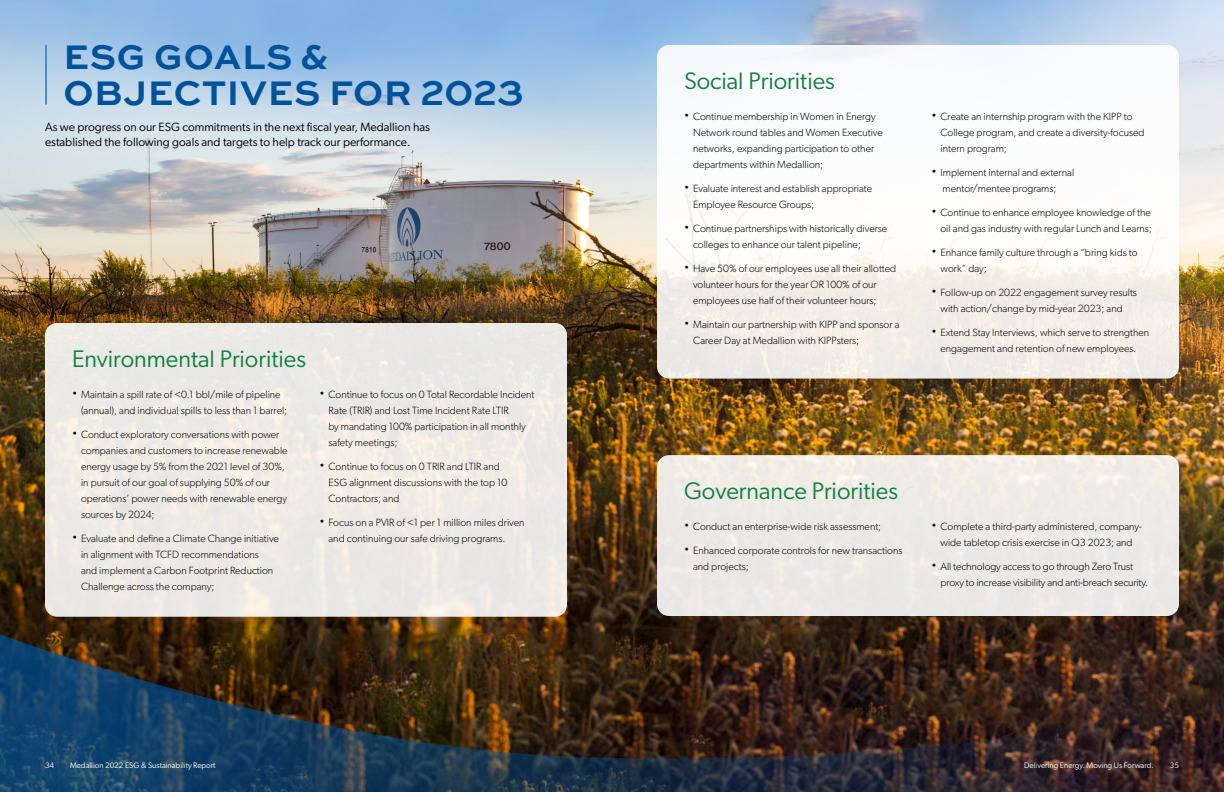
<style>
.page{position:relative;width:1224px;height:792px;background:#fff}
.page>*{position:absolute;margin:0;border:0;box-sizing:border-box;transform-origin:0 0}
.Header_1{font:700 36px/36px "Sweet Sans Pro";letter-spacing:.02em;color:#00539b}
.Header_2{font:24px "Gibson";color:#138141}
.Divider_Intro_Copy{font:12px/15px "Gibson";color:#000}
.t1{font:300 10.5px/16px "Gibson";color:#000}
.t2{font:8px "Gibson";color:#fff}
</style>
<div class="page">
<img style="left:0;top:0;width:1224px;height:624px">
<svg style="left:0;top:624px;width:1224px;height:168px;background:#2f2c2a"></svg>
<div style="left:45px;top:323px;width:522px;height:294px;background:#eceae6;border-radius:12px"></div>
<hr style="left:45px;top:45px;width:2px;height:60px;background:#4392cf">
<div style="left:657px;top:45px;width:522px;height:334px;background:linear-gradient(to bottom,#fdffff,#f3eee7);border-radius:12px"></div>
<div style="left:657px;top:455px;width:522px;height:161px;background:#eceae7;border-radius:12px"></div>
<p class="Header_1" style="left:63px;top:36px;width:462px">ESG GOALS &amp;<br>OBJECTIVES FOR 2023</p>
<p class="Divider_Intro_Copy" style="left:45px;top:119px;width:387px">As we progress on our ESG commitments in the next fiscal year, Medallion has established the following goals and targets to help track our performance.</p>
<p class="Header_2" style="left:72px;top:344px;width:236px">Environmental Priorities</p>
<p class="t1" style="left:81px;top:386px;width:208px;text-indent:-9px">• Maintain a spill rate of &lt;0.1 bbl/mile of pipeline (annual), and individual spills to less than 1 barrel;</p>
<p class="t1" style="left:81px;top:426px;width:208px;text-indent:-9px">• Conduct exploratory conversations with power companies and customers to increase renewable energy usage by 5% from the 2021 level of 30%, in pursuit of our goal of supplying 50% of our operations’ power needs with renewable energy sources by 2024;</p>
<p class="t1" style="left:81px;top:530px;width:199px;text-indent:-9px">• Evaluate and define a Climate Change initiative in alignment with TCFD recommendations<br>and implement a Carbon Footprint Reduction Challenge across the company;</p>
<p class="t1" style="left:328px;top:386px;width:208px;text-indent:-9px">• Continue to focus on 0 Total Recordable Incident Rate (TRIR) and Lost Time Incident Rate LTIR<br>by mandating 100% participation in all monthly safety meetings;</p>
<p class="t1" style="left:328px;top:458px;width:181px;text-indent:-9px">• Continue to focus on 0 TRIR and LTIR and<br>ESG alignment discussions with the top 10<br>Contractors; and</p>
<p class="t1" style="left:328px;top:514px;width:198px;text-indent:-9px">• Focus on a PVIR of &lt;1 per 1 million miles driven and continuing our safe driving programs.</p>
<p class="Header_2" style="left:684px;top:66px;width:152px">Social Priorities</p>
<p class="t1" style="left:693px;top:108px;width:191px;text-indent:-9px">• Continue membership in Women in Energy Network round tables and Women Executive networks, expanding participation to other departments within Medallion;</p>
<p class="t1" style="left:693px;top:180px;width:181px;text-indent:-9px">• Evaluate interest and establish appropriate<br>Employee Resource Groups;</p>
<p class="t1" style="left:693px;top:220px;width:196px;text-indent:-9px">• Continue partnerships with historically diverse colleges to enhance our talent pipeline;</p>
<p class="t1" style="left:693px;top:260px;width:205px;text-indent:-9px">• Have 50% of our employees use all their allotted volunteer hours for the year OR 100% of our employees use half of their volunteer hours;</p>
<p class="t1" style="left:693px;top:316px;width:208px;text-indent:-9px">• Maintain our partnership with KIPP and sponsor a<br>Career Day at Medallion with KIPPsters;</p>
<p class="t1" style="left:940px;top:108px;width:206px;text-indent:-9px">• Create an internship program with the KIPP to<br>College program, and create a diversity-focused intern program;</p>
<p class="t1" style="left:943px;top:164px;width:133px;text-indent:-11px">• Implement internal and external mentor/mentee programs;</p>
<p class="t1" style="left:932px;top:204px;width:222px;text-align:right">• Continue to enhance employee knowledge of the oil and gas industry with regular Lunch and Learns;</p>
<p class="t1" style="left:940px;top:244px;width:199px;text-indent:-9px">• Enhance family culture through a “bring kids to work” day;</p>
<p class="t1" style="left:932px;top:284px;width:207px;text-align:center">• Follow-up on 2022 engagement survey results with action/change by mid-year 2023; and</p>
<p class="t1" style="left:932px;top:324px;width:219px;text-align:center">• Extend Stay Interviews, which serve to strengthen engagement and retention of new employees.</p>
<p class="Header_2" style="left:684px;top:476px;width:216px">Governance Priorities</p>
<p class="t1" style="left:684px;top:518px;width:199px">• Conduct an enterprise-wide risk assessment;</p>
<p class="t1" style="left:693px;top:542px;width:211px;text-indent:-9px">• Enhanced corporate controls for new transactions and projects;</p>
<p class="t1" style="left:932px;top:518px;width:212px;text-align:center">• Complete a third-party administered, company&shy;wide tabletop crisis exercise in Q3 2023; and</p>
<p class="t1" style="left:940px;top:558px;width:209px;text-indent:-9px">• All technology access to go through Zero Trust proxy to increase visibility and anti-breach security.</p>
<p class="t2" style="left:45px;top:761px;width:11px">34</p>
<p class="t2" style="left:70px;top:761px;width:147px">Medallion 2022 ESG &amp; Sustainability Report</p>
<p class="t2" style="left:1024px;top:761px;width:131px">Delivering Energy. Moving Us Forward.</p>
<p class="t2" style="left:1170px;top:761px;width:11px">35</p>
</div>
